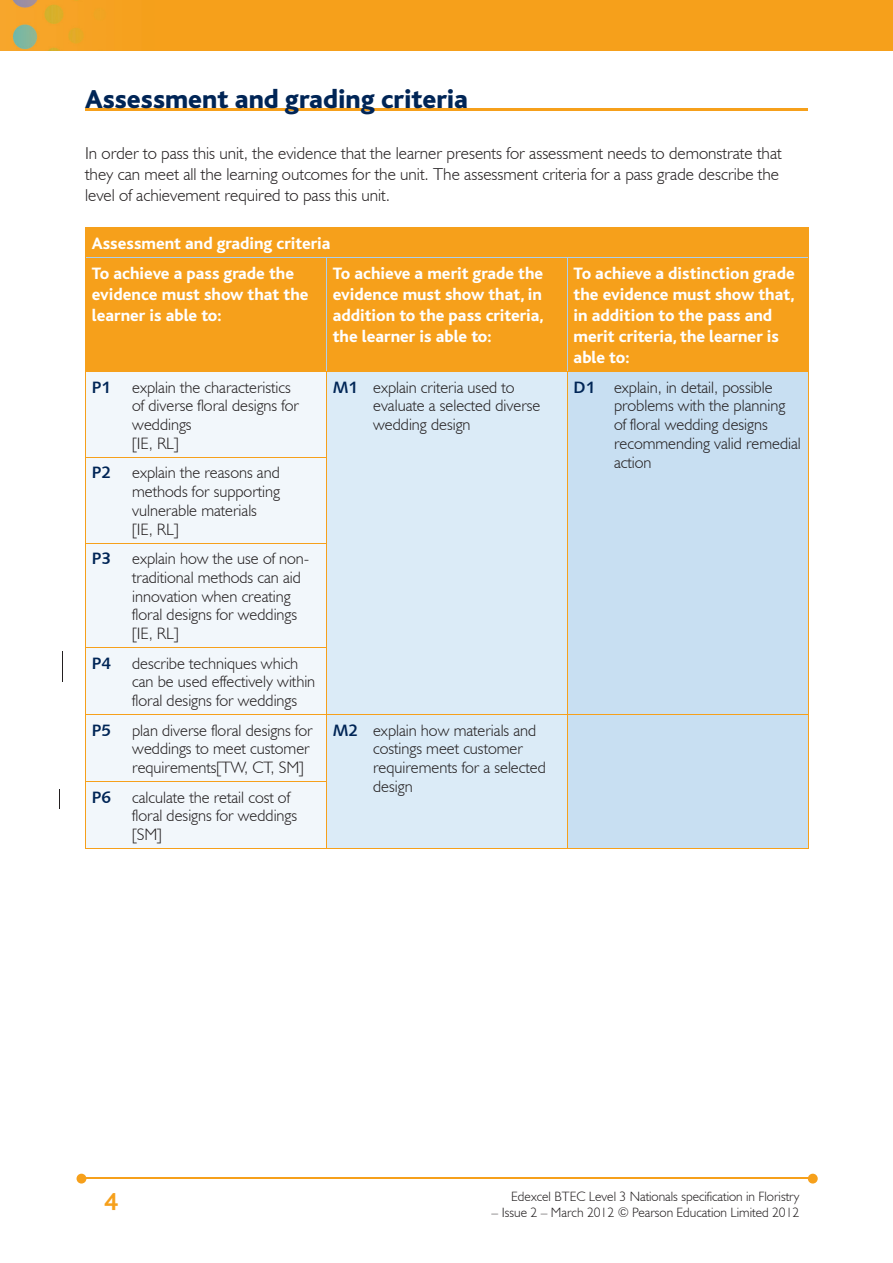
<style>
.page{position:relative;width:893px;height:1263px;background:#fff}
.page>*{position:absolute;margin:0;border:0;box-sizing:border-box;transform-origin:0 0}
.t1{font:800 27px "Bliss";color:#002556}
.t2{font:700 25.5px "Bliss";color:#f6a01b}
.t3{font:800 17.25px/21px "Bliss";color:#fff}
.t4{font:300 17.25px/21px "Humanist 521 BT";color:#231f20}
.t5{font:300 16.5px/18.8px "Humanist 521 BT";color:#231f20}
.t6{font:16.5px "Humanist 531 BT Bold A";color:#002556}
.t7{font:300 13.5px "Humanist 521 BT";color:#231f20}
.s1{font-family:"Humanist 531 BT Bold A";font-weight:400;color:#002556}
</style>
<div class="page">
<img style="left:0;top:0;width:893px;height:51px">
<hr style="left:82px;top:1178px;width:728px;height:1px;background:#f6a01b">
<svg style="left:808px;top:1174px;width:10px;height:9px"></svg>
<svg style="left:77px;top:1174px;width:9px;height:9px"></svg>
<hr style="left:85px;top:108px;width:723px;height:2px;background:#f6a01b">
<div style="left:86px;top:228px;width:722px;height:143px;background:#f6a01b"></div>
<div style="left:86px;top:372px;width:240px;height:476px;background:#f2f7fb"></div>
<div style="left:327px;top:372px;width:240px;height:476px;background:#dbebf7"></div>
<div style="left:568px;top:372px;width:240px;height:476px;background:#c8dff2"></div>
<svg style="left:85px;top:228px;width:1px;height:29px"></svg>
<svg style="left:808px;top:228px;width:1px;height:29px"></svg>
<hr style="left:85px;top:227px;width:241px;height:1px;background:#f6a01b">
<hr style="left:326px;top:227px;width:241px;height:1px;background:#f6a01b">
<hr style="left:567px;top:227px;width:241px;height:1px;background:#f6a01b">
<hr style="left:85px;top:371px;width:241px;height:1px;background:#f6a01b">
<hr style="left:85px;top:257px;width:1px;height:114px;background:#f6a01b">
<hr style="left:86px;top:257px;width:240px;height:1px;background:#accfed">
<hr style="left:326px;top:371px;width:241px;height:1px;background:#f6a01b">
<hr style="left:326px;top:258px;width:1px;height:113px;background:#accfed">
<hr style="left:326px;top:257px;width:241px;height:1px;background:#accfed">
<hr style="left:567px;top:371px;width:241px;height:1px;background:#f6a01b">
<hr style="left:567px;top:258px;width:1px;height:113px;background:#accfed">
<hr style="left:808px;top:257px;width:1px;height:114px;background:#f6a01b">
<hr style="left:567px;top:257px;width:241px;height:1px;background:#accfed">
<hr style="left:85px;top:372px;width:1px;height:85px;background:#f6a01b">
<hr style="left:326px;top:372px;width:1px;height:85px;background:#f6a01b">
<hr style="left:567px;top:372px;width:1px;height:85px;background:#f6a01b">
<hr style="left:567px;top:457px;width:1px;height:86px;background:#f6a01b">
<hr style="left:567px;top:543px;width:1px;height:105px;background:#f6a01b">
<hr style="left:567px;top:648px;width:1px;height:66px;background:#f6a01b">
<hr style="left:808px;top:372px;width:1px;height:85px;background:#f6a01b">
<hr style="left:808px;top:457px;width:1px;height:86px;background:#f6a01b">
<hr style="left:808px;top:543px;width:1px;height:105px;background:#f6a01b">
<hr style="left:808px;top:648px;width:1px;height:66px;background:#f6a01b">
<hr style="left:326px;top:458px;width:1px;height:85px;background:#f6a01b">
<hr style="left:85px;top:458px;width:1px;height:85px;background:#f6a01b">
<hr style="left:85px;top:457px;width:242px;height:1px;background:#f6a01b">
<hr style="left:326px;top:543px;width:1px;height:104px;background:#f6a01b">
<hr style="left:85px;top:543px;width:1px;height:104px;background:#f6a01b">
<hr style="left:85px;top:543px;width:242px;height:1px;background:#f6a01b">
<hr style="left:326px;top:648px;width:1px;height:66px;background:#f6a01b">
<hr style="left:85px;top:648px;width:1px;height:66px;background:#f6a01b">
<hr style="left:85px;top:647px;width:242px;height:1px;background:#f6a01b">
<hr style="left:326px;top:715px;width:1px;height:66px;background:#f6a01b">
<hr style="left:567px;top:715px;width:1px;height:67px;background:#f6a01b">
<hr style="left:567px;top:782px;width:1px;height:66px;background:#f6a01b">
<hr style="left:85px;top:715px;width:1px;height:66px;background:#f6a01b">
<hr style="left:808px;top:715px;width:1px;height:67px;background:#f6a01b">
<hr style="left:808px;top:782px;width:1px;height:66px;background:#f6a01b">
<hr style="left:85px;top:714px;width:241px;height:1px;background:#f6a01b">
<hr style="left:326px;top:714px;width:241px;height:1px;background:#f6a01b">
<hr style="left:567px;top:714px;width:241px;height:1px;background:#f6a01b">
<hr style="left:326px;top:782px;width:1px;height:66px;background:#f6a01b">
<hr style="left:85px;top:782px;width:1px;height:66px;background:#f6a01b">
<hr style="left:85px;top:781px;width:242px;height:1px;background:#f6a01b">
<hr style="left:85px;top:848px;width:241px;height:1px;background:#f6a01b">
<hr style="left:326px;top:848px;width:241px;height:1px;background:#f6a01b">
<hr style="left:567px;top:848px;width:241px;height:1px;background:#f6a01b">
<hr style="left:62px;top:651px;width:1px;height:31px;background:#231f20">
<svg style="left:59px;top:790px;width:1px;height:19px"></svg>
<h1 class="t1" style="left:85px;top:85px;width:384px">Assessment and grading criteria</h1>
<p class="t4" style="left:85px;top:142px;width:698px">In order to pass this unit, the evidence that the learner presents for assessment needs to demonstrate that they can meet all the learning outcomes for the unit. The assessment criteria for a pass grade describe the level of achievement required to pass this unit.</p>
<p class="t3" style="left:92px;top:228px;width:240px;line-height:30.2px">Assessment and grading criteria<br>To achieve a pass grade the</p>
<p class="t3" style="left:92px;top:284px;width:218px">evidence must show that the learner is able to:</p>
<p class="t3" style="left:333px;top:263px;width:213px;text-align:justify">To achieve a merit grade the evidence must show that, in addition to the pass criteria, the learner is able to:</p>
<p class="t3" style="left:574px;top:263px;width:223px">To achieve a distinction grade the evidence must show that, in addition to the pass and merit criteria, the learner is able to:</p>
<p class="t6" style="left:92px;top:377px;width:21px">P1</p>
<p class="t5" style="left:132px;top:377px;width:168px">explain the characteristics of diverse floral designs for weddings<br>[IE, RL]</p>
<p class="t5" style="left:373px;top:377px;width:169px;text-indent:-40px"><span class="s1">M1</span> explain criteria used to evaluate a selected diverse wedding design</p>
<p class="t5" style="left:614px;top:377px;width:188px;text-indent:-40px"><span class="s1">D1</span> explain, in detail, possible problems with the planning of floral wedding designs recommending valid remedial action</p>
<p class="t6" style="left:92px;top:462px;width:21px">P2</p>
<p class="t5" style="left:132px;top:463px;width:149px">explain the reasons and methods for supporting vulnerable materials [IE, RL]</p>
<p class="t6" style="left:92px;top:548px;width:21px">P3</p>
<p class="t5" style="left:132px;top:549px;width:179px">explain how the use of non&shy;traditional methods can aid innovation when creating floral designs for weddings [IE, RL]</p>
<p class="t6" style="left:92px;top:653px;width:21px">P4</p>
<p class="t5" style="left:132px;top:653px;width:185px">describe techniques which can be used effectively within floral designs for weddings</p>
<p class="t6" style="left:92px;top:720px;width:21px">P5</p>
<p class="t5" style="left:132px;top:720px;width:182px">plan diverse floral designs for weddings to meet customer requirements[TW, CT, SM]</p>
<p class="t5" style="left:373px;top:720px;width:174px;text-indent:-40px"><span class="s1">M2</span> explain how materials and costings meet customer requirements for a selected design</p>
<p class="t6" style="left:92px;top:787px;width:21px">P6</p>
<p class="t5" style="left:132px;top:787px;width:167px">calculate the retail cost of floral designs for weddings [SM]</p>
<h2 class="t2" style="left:104px;top:1188px;width:15px">4</h2>
<p class="t7" style="left:511px;top:1188px;width:290px">Edexcel BTEC Level 3 Nationals specification in Floristry</p>
<p class="t7" style="left:492px;top:1204px;width:309px">– Issue 2 – March 2012 © Pearson Education Limited 2012</p>
</div>
